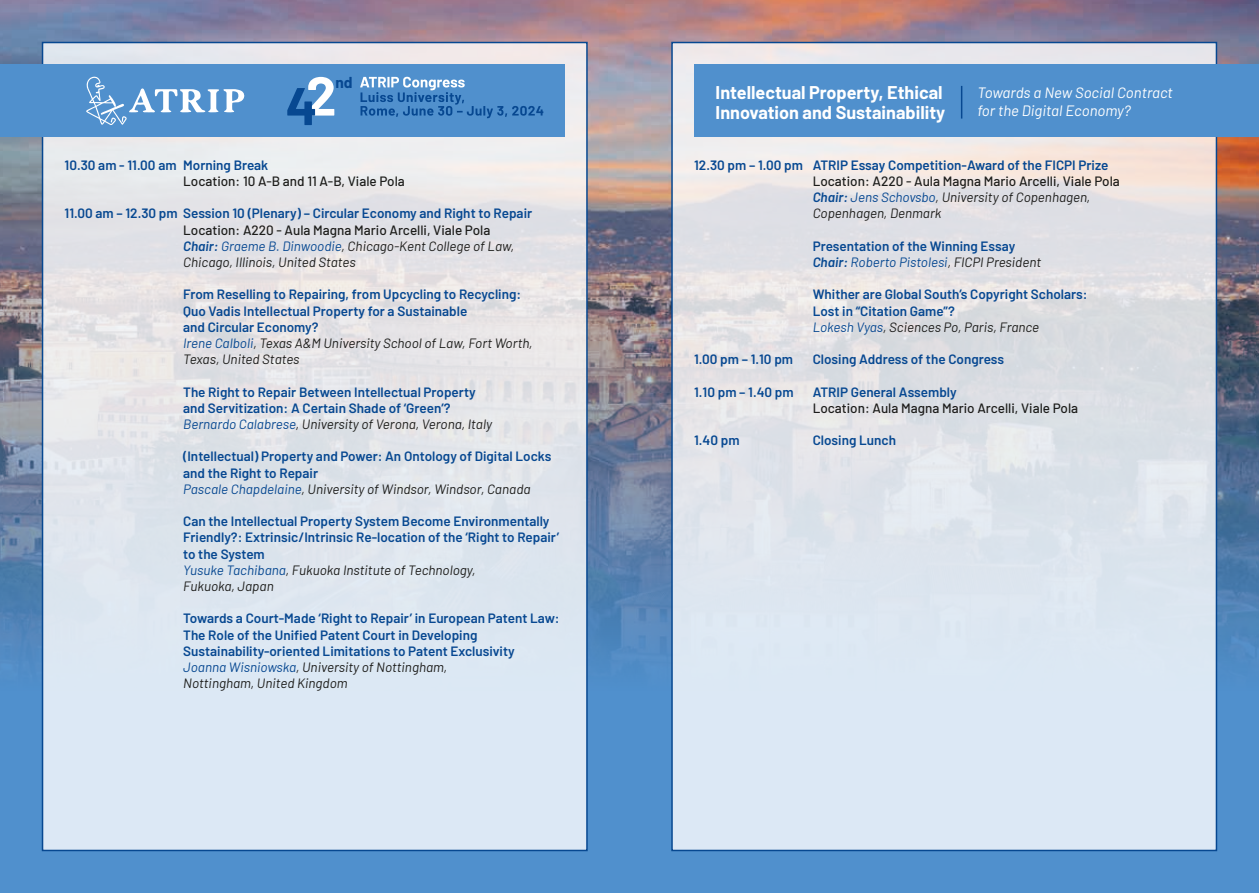
<style>
.page{position:relative;width:1259px;height:893px;background:#fff}
.page>*{position:absolute;margin:0;border:0;box-sizing:border-box;transform-origin:0 0}
.t1{font:700 18px/19.5px "Barlow";color:#fff}
.t2{font:700 15.45px "Barlow";color:#074891}
.t3{font:italic 15px/18px "Barlow";color:#fff}
.t4{font:600 13.5px/16.2px "Barlow";color:#074891}
.t5{font:500 13.5px/16.2px "Barlow";color:#1d1d1b}
.t6{font:italic 13.5px/16.2px "Barlow";color:#1d1d1b}
.s1{font-weight:500;font-style:normal}
.s2{font-weight:600;color:#074891}
.s3{color:#074891}
.s4{font-weight:400;font-style:italic}
.s5{font-weight:400;font-style:italic;color:#1d1d1b}
.s6{font-weight:600;font-style:italic;color:#074891}
.s7{font-weight:400;font-style:italic;color:#074891}
.s8{font-style:italic}
</style>
<div class="page">
<img style="left:0;top:0;width:1259px;height:893px">
<div style="left:43px;top:43px;width:544px;height:807px;background:linear-gradient(to bottom,#ede7e6,#d8e6f4)"></div>
<svg style="left:674px;top:45px;width:540px;height:803px;background:#dfe4eb"></svg>
<div style="left:0;top:65px;width:565px;height:72px;background:#5090cd"></div>
<svg style="left:86px;top:76px;width:159px;height:49px"></svg>
<svg style="left:360px;top:77px;width:183px;height:41px"></svg>
<svg style="left:287px;top:77px;width:47px;height:48px"></svg>
<div style="left:694px;top:65px;width:565px;height:72px;background:#5090cd"></div>
<hr style="left:961px;top:86px;width:1px;height:33px;background:#074891">
<p class="t2" style="left:335px;top:71px;width:19px">nd</p>
<p class="t4" style="left:65px;top:156px;width:205px">10.30 am - 11.00 am Morning Break</p>
<p class="t5" style="left:183px;top:172px;width:223px">Location: 10 A-B and 11 A-B, Viale Pola</p>
<p class="t4" style="left:65px;top:204px;width:469px">11.00 am – 12.30 pm Session 10 (Plenary) – Circular Economy and Right to Repair</p>
<p class="t6" style="left:183px;top:221px;width:333px"><span class="s1">Location: A220 - Aula Magna Mario Arcelli, Viale Pola<br></span><span class="s2">Chair:</span> <span class="s3">Graeme B. Dinwoodie</span>, Chicago-Kent College of Law,<br>Chicago, Illinois, United States</p>
<p class="t4" style="left:183px;top:285px;width:351px">From Reselling to Repairing, from Upcycling to Recycling:<br>Quo Vadis Intellectual Property for a Sustainable<br>and Circular Economy?<br><span class="s4">Irene Calboli</span><span class="s5">, Texas A&amp;M University School of Law, Fort Worth, Texas, United States</span></p>
<p class="t4" style="left:183px;top:383px;width:310px">The Right to Repair Between Intellectual Property and Servitization: A Certain Shade of ‘Green’?<br><span class="s4">Bernardo Calabrese</span><span class="s5">, University of Verona, Verona, Italy</span></p>
<p class="t4" style="left:183px;top:447px;width:370px">(Intellectual) Property and Power: An Ontology of Digital Locks and the Right to Repair<br><span class="s4">Pascale Chapdelaine</span><span class="s5">, University of Windsor, Windsor, Canada</span></p>
<p class="t4" style="left:183px;top:512px;width:377px">Can the Intellectual Property System Become Environmentally Friendly?: Extrinsic/Intrinsic Re-location of the ‘Right to Repair’ to the System<br><span class="s4">Yusuke Tachibana</span><span class="s5">, Fukuoka Institute of Technology,<br>Fukuoka, Japan</span></p>
<p class="t4" style="left:183px;top:609px;width:378px">Towards a Court-Made ‘Right to Repair’ in European Patent Law:<br>The Role of the Unified Patent Court in Developing Sustainability-oriented Limitations to Patent Exclusivity <span class="s4">Joanna Wisniowska</span><span class="s5">, University of Nottingham,<br>Nottingham, United Kingdom</span></p>
<h1 class="t1" style="left:715px;top:81px;width:231px">Intellectual Property, Ethical<br>Innovation and Sustainability</h1>
<p class="t3" style="left:977px;top:83px;width:197px">Towards a New Social Contract for the Digital Economy?</p>
<p class="t4" style="left:694px;top:156px;width:416px">12.30 pm – 1.00 pm ATRIP Essay Competition-Award of the FICPI Prize</p>
<p class="t5" style="left:812px;top:172px;width:309px">Location: A220 - Aula Magna Mario Arcelli, Viale Pola<br><span class="s6">Chair:</span> <span class="s7">Jens Schovsbo</span><span class="s4">, University of Copenhagen,<br>Copenhagen, Denmark</span></p>
<p class="t4" style="left:812px;top:237px;width:230px">Presentation of the Winning Essay<br><span class="s8">Chair:</span> <span class="s4">Roberto Pistolesi</span><span class="s5">, FICPI President</span></p>
<p class="t4" style="left:812px;top:285px;width:276px">Whither are Global South’s Copyright Scholars:<br>Lost in “Citation Game”?<br><span class="s4">Lokesh Vyas</span><span class="s5">, Sciences Po, Paris, France</span></p>
<p class="t4" style="left:694px;top:350px;width:100px">1.00 pm – 1.10 pm</p>
<p class="t4" style="left:812px;top:350px;width:193px">Closing Address of the Congress</p>
<p class="t4" style="left:694px;top:383px;width:101px">1.10 pm – 1.40 pm</p>
<p class="t4" style="left:812px;top:383px;width:145px">ATRIP General Assembly</p>
<p class="t5" style="left:812px;top:399px;width:267px">Location: Aula Magna Mario Arcelli, Viale Pola</p>
<p class="t4" style="left:694px;top:431px;width:47px">1.40 pm</p>
<p class="t4" style="left:812px;top:431px;width:85px">Closing Lunch</p>
</div>
